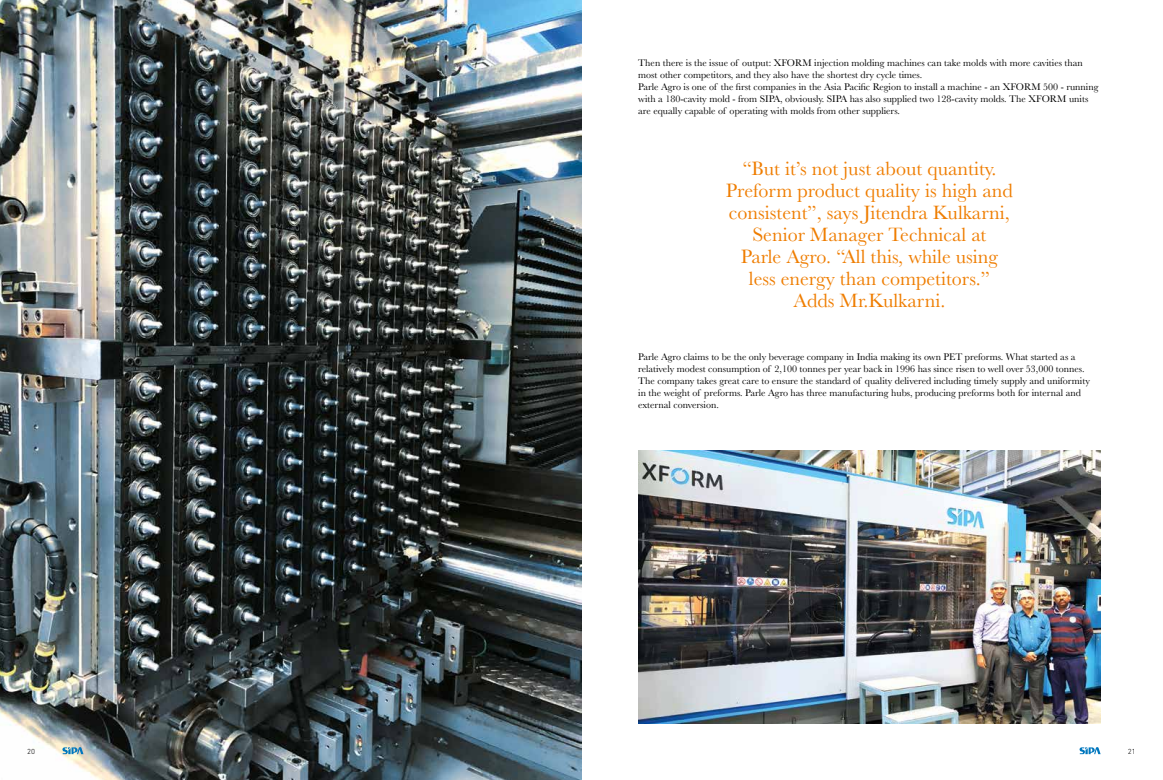
<style>
.page{position:relative;width:1163px;height:780px;background:#fff}
.page>*{position:absolute;margin:0;border:0;box-sizing:border-box;transform-origin:0 0}
.t1{font:20px/22px "Baskerville";color:#ef7d00;text-align:center}
.t2{font:10px/12px "Baskerville";color:#000}
.t3{font:300 7.5px "DIN Next LT Pro";color:#000}
</style>
<div class="page">
<img style="left:0;top:0;width:581px;height:780px">
<img style="left:638px;top:451px;width:462px;height:272px">
<svg style="left:61px;top:746px;width:22px;height:8px"></svg>
<svg style="left:1079px;top:747px;width:21px;height:7px"></svg>
<p class="t2" style="left:638px;top:57px;width:446px">Then there is the issue of output: XFORM injection molding machines can take molds with more cavities than most other competitors, and they also have the shortest dry cycle times.</p>
<p class="t2" style="left:638px;top:81px;width:461px">Parle Agro is one of the first companies in the Asia Pacific Region to install a machine - an XFORM 500 - running with a 180-cavity mold - from SIPA, obviously. SIPA has also supplied two 128-cavity molds. The XFORM units are equally capable of operating with molds from other suppliers.</p>
<p class="t1" style="left:725px;top:158px;width:288px">“But it’s not just about quantity.<br>Preform product quality is high and consistent”, says Jitendra Kulkarni, Senior Manager Technical at</p>
<p class="t1" style="left:740px;top:246px;width:259px">Parle Agro. “All this, while using</p>
<p class="t1" style="left:748px;top:268px;width:242px">less energy than competitors.”</p>
<p class="t1" style="left:793px;top:290px;width:153px">Adds Mr.Kulkarni.</p>
<p class="t2" style="left:638px;top:350px;width:453px">Parle Agro claims to be the only beverage company in India making its own PET preforms. What started as a relatively modest consumption of 2,100 tonnes per year back in 1996 has since risen to well over 53,000 tonnes.<br>The company takes great care to ensure the standard of quality delivered including timely supply and uniformity in the weight of preforms. Parle Agro has three manufacturing hubs, producing preforms both for internal and external conversion.</p>
<p class="t3" style="left:27px;top:747px;width:9px">20</p>
<p class="t3" style="left:1127px;top:747px;width:9px">21</p>
</div>
